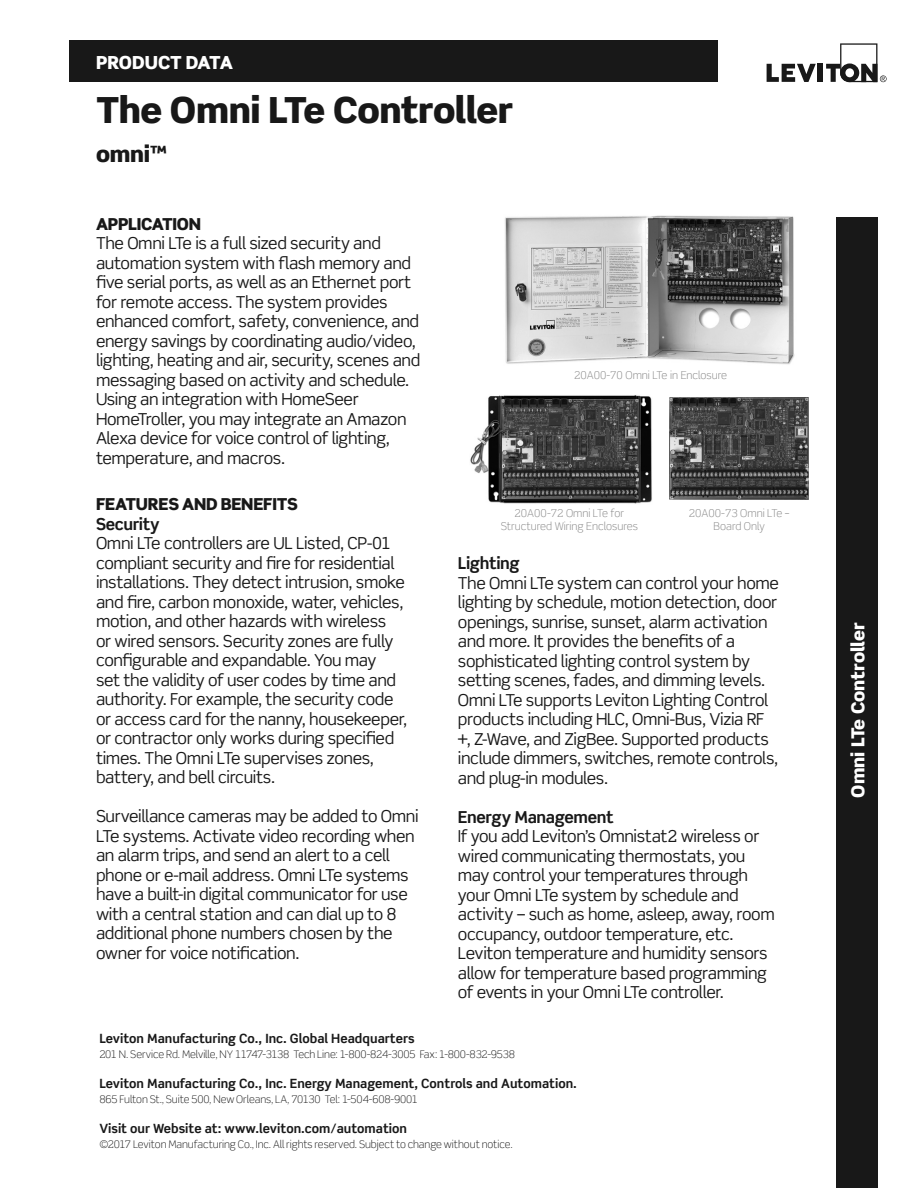
<style>
.page{position:relative;width:918px;height:1188px;background:#fff}
.page>*{position:absolute;margin:0;border:0;box-sizing:border-box;transform-origin:0 0}
.main_head{font:900 36px "Scene Std";letter-spacing:-.015em;color:#181818}
.title_sub{font:900 22.5px "Scene Std";color:#181818}
.t1{font:900 18px "Scene Std";color:#fff}
.t2{font:900 18px "Scene Std";letter-spacing:-.02em;color:#fff}
.body{font:16.5px/19.5px "Scene Std";letter-spacing:-.025em;color:#181818}
.Section_sub{font:700 16.5px "Scene Std";letter-spacing:-.025em;color:#181818}
.Section_Header{font:900 16.5px "Scene Std";letter-spacing:-.015em;color:#181818}
.t3{font:700 12.75px "Scene Std";color:#181818}
.t4{font:300 10.8px/12.9px "Scene Std";color:#838383;text-align:center}
.t5{font:300 10.5px "Scene Std";letter-spacing:-.01em;color:#181818}
</style>
<div class="page">
<div style="left:69px;top:40px;width:648px;height:42px;background:#181818"></div>
<div style="left:836px;top:217px;width:42px;height:971px;background:#181818"></div>
<svg style="left:767px;top:64px;width:49px;height:18px"></svg>
<div style="left:818px;top:64px;width:5px;height:18px;background:#181818"></div>
<svg style="left:826px;top:43px;width:61px;height:39px"></svg>
<img style="left:505px;top:215px;width:290px;height:150px">
<img style="left:470px;top:395px;width:182px;height:109px">
<img style="left:670px;top:397px;width:139px;height:103px">
<p class="t2" style="left:96px;top:51px;width:138px">PRODUCT DATA</p>
<p class="main_head" style="left:96px;top:86px;width:419px">The Omni LTe Controller</p>
<p class="title_sub" style="left:96px;top:139px;width:72px">omni™</p>
<p class="Section_Header" style="left:96px;top:213px;width:107px">APPLICATION</p>
<p class="body" style="left:96px;top:234px;width:326px">The Omni LTe is a full sized security and automation system with flash memory and five serial ports, as well as an Ethernet port for remote access. The system provides enhanced comfort, safety, convenience, and energy savings by coordinating audio/video, lighting, heating and air, security, scenes and messaging based on activity and schedule.<br>Using an integration with HomeSeer HomeTroller, you may integrate an Amazon Alexa device for voice control of lighting, temperature, and macros.</p>
<p class="Section_Header" style="left:96px;top:494px;width:203px">FEATURES AND BENEFITS</p>
<p class="Section_sub" style="left:96px;top:514px;width:65px">Security</p>
<p class="body" style="left:96px;top:534px;width:313px">Omni LTe controllers are UL Listed, CP-01 compliant security and fire for residential installations. They detect intrusion, smoke and fire, carbon monoxide, water, vehicles, motion, and other hazards with wireless<br>or wired sensors. Security zones are fully configurable and expandable. You may<br>set the validity of user codes by time and authority. For example, the security code or access card for the nanny, housekeeper, or contractor only works during specified times. The Omni LTe supervises zones, battery, and bell circuits.</p>
<p class="body" style="left:96px;top:807px;width:324px">Surveillance cameras may be added to Omni LTe systems. Activate video recording when an alarm trips, and send an alert to a cell phone or e-mail address. Omni LTe systems have a built-in digital communicator for use with a central station and can dial up to 8 additional phone numbers chosen by the owner for voice notification.</p>
<p class="t4" style="left:574px;top:369px;width:155px">20A00-70 Omni LTe in Enclosure</p>
<p class="t4" style="left:501px;top:507px;width:139px">20A00-72 Omni LTe for<br>Structured Wiring Enclosures</p>
<p class="t4" style="left:689px;top:507px;width:102px">20A00-73 Omni LTe –<br>Board Only</p>
<p class="Section_sub" style="left:458px;top:553px;width:63px">Lighting</p>
<p class="body" style="left:458px;top:573px;width:323px">The Omni LTe system can control your home lighting by schedule, motion detection, door openings, sunrise, sunset, alarm activation and more. It provides the benefits of a sophisticated lighting control system by setting scenes, fades, and dimming levels.<br>Omni LTe supports Leviton Lighting Control products including HLC, Omni-Bus, Vizia RF +, Z-Wave, and ZigBee. Supported products include dimmers, switches, remote controls, and plug-in modules.</p>
<p class="Section_sub" style="left:458px;top:806px;width:157px">Energy Management</p>
<p class="body" style="left:458px;top:826px;width:318px">If you add Leviton’s Omnistat2 wireless or wired communicating thermostats, you may control your temperatures through your Omni LTe system by schedule and activity – such as home, asleep, away, room occupancy, outdoor temperature, etc.<br>Leviton temperature and humidity sensors allow for temperature based programming of events in your Omni LTe controller.</p>
<p class="t3" style="left:99px;top:1030px;width:317px">Leviton Manufacturing Co., Inc. Global Headquarters</p>
<p class="t5" style="left:99px;top:1047px;width:417px">201 N. Service Rd. Melville, NY 11747-3138 Tech Line: 1-800-824-3005 Fax: 1-800-832-9538</p>
<p class="t3" style="left:99px;top:1075px;width:479px">Leviton Manufacturing Co., Inc. Energy Management, Controls and Automation.</p>
<p class="t5" style="left:99px;top:1092px;width:320px">865 Fulton St., Suite 500, New Orleans, LA, 70130 Tel: 1-504-608-9001</p>
<p class="t3" style="left:99px;top:1120px;width:309px">Visit our Website at: www.leviton.com/automation</p>
<p class="t5" style="left:99px;top:1137px;width:415px">©2017 Leviton Manufacturing Co., Inc. All rights reserved. Subject to change without notice.</p>
<p class="t1" style="left:846px;top:798px;width:177px;rotate:-90deg">Omni LTe Controller</p>
</div>
